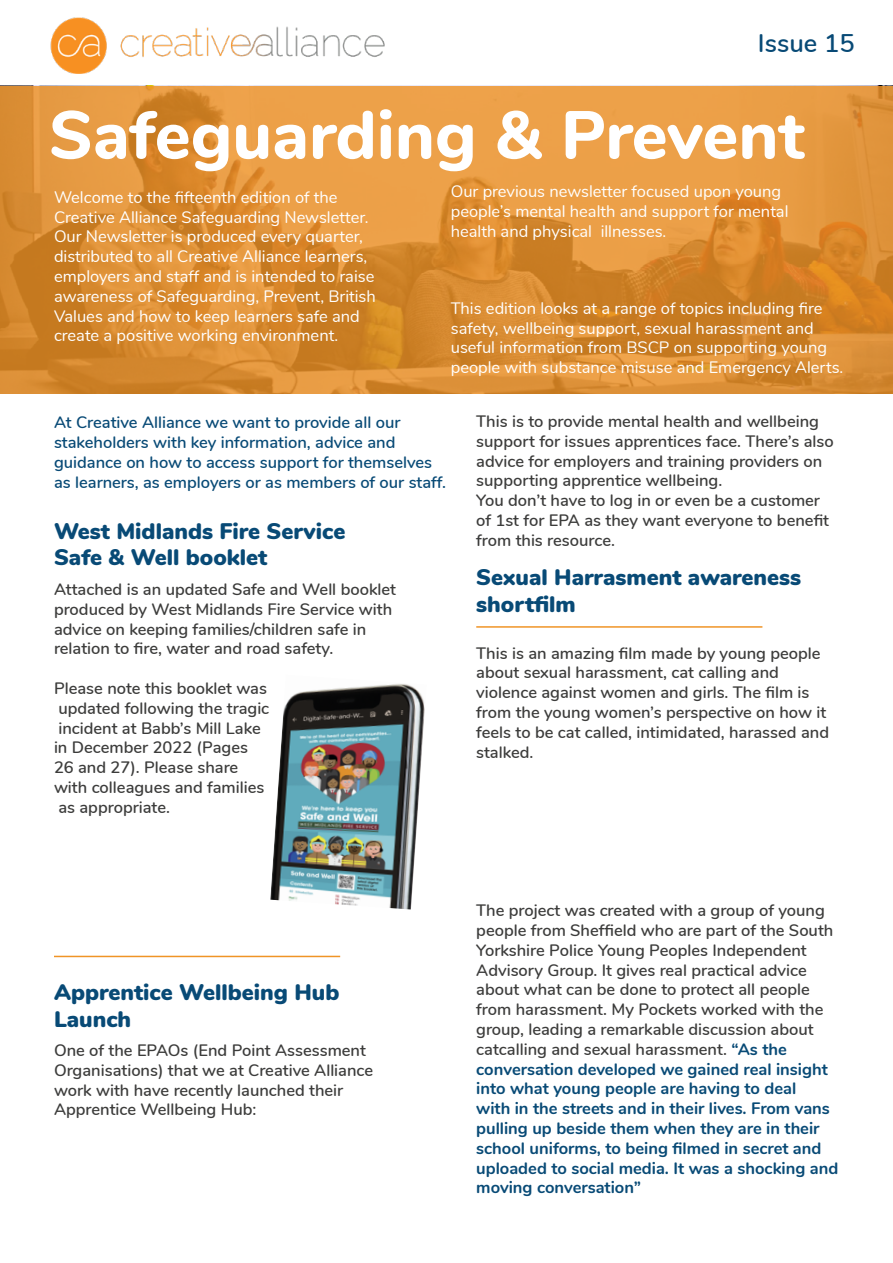
<style>
.page{position:relative;width:893px;height:1263px;background:#fff}
.page>*{position:absolute;margin:0;border:0;box-sizing:border-box;transform-origin:0 0}
.t1{font:800 67.5px "Nunito";color:#fff}
.t2{font:600 25.5px "Nunito";color:#084a76}
.t3{font:900 22.5px/27px "Nunito";color:#084a76}
.t4{font:600 16.5px/19.8px "Nunito";color:#3c3c3b}
.t5{font:16.5px/19.8px "Nunito";color:#fff}
.t6{font:600 16.5px/19.8px "Nunito";color:#084a76}
.s1{font-weight:700;color:#084a76}
</style>
<div class="page">
<svg style="left:0;top:86px;width:893px;height:307px;background:#dd9036"></svg>
<img style="left:50px;top:17px;width:335px;height:56px">
<img style="left:270px;top:684px;width:155px;height:225px">
<hr style="left:54px;top:956px;width:286px;height:1px;background:#f09426">
<hr style="left:476px;top:626px;width:286px;height:2px;background:#f09426">
<h2 class="t2" style="left:758px;top:24px;width:98px">Issue 15</h2>
<h1 class="t1" style="left:49px;top:85px;width:757px">Safeguarding &amp; Prevent</h1>
<p class="t5" style="left:54px;top:186px;width:323px">Welcome to the fifteenth edition of the Creative Alliance Safeguarding Newsletter.<br>Our Newsletter is produced every quarter, distributed to all Creative Alliance learners, employers and staff and is intended to raise awareness of Safeguarding, Prevent, British Values and how to keep learners safe and create a positive working environment.</p>
<p class="t5" style="left:451px;top:181px;width:339px">Our previous newsletter focused upon young people’s mental health and support for mental health and physical illnesses.</p>
<p class="t5" style="left:451px;top:297px;width:394px">This edition looks at a range of topics including fire safety, wellbeing support, sexual harassment and useful information from BSCP on supporting young people with substance misuse and Emergency Alerts.</p>
<p class="t6" style="left:54px;top:412px;width:393px">At Creative Alliance we want to provide all our stakeholders with key information, advice and guidance on how to access support for themselves as learners, as employers or as members of our staff.</p>
<h3 class="t3" style="left:54px;top:517px;width:293px;line-height:25.5px">West Midlands Fire Service<br>Safe &amp; Well booklet</h3>
<p class="t4" style="left:54px;top:578px;width:344px">Attached is an updated Safe and Well booklet produced by West Midlands Fire Service with advice on keeping families/children safe in relation to fire, water and road safety.</p>
<p class="t4" style="left:54px;top:677px;width:217px">Please note this booklet was updated following the tragic incident at Babb’s Mill Lake in December 2022 (Pages<br>26 and 27). Please share with colleagues and families as appropriate.</p>
<p class="t4" style="left:476px;top:410px;width:359px">This is to provide mental health and wellbeing support for issues apprentices face. There’s also advice for employers and training providers on supporting apprentice wellbeing.<br>You don’t have to log in or even be a customer of 1st for EPA as they want everyone to benefit from this resource.</p>
<h3 class="t3" style="left:476px;top:562px;width:326px">Sexual Harrasment awareness shortfilm</h3>
<p class="t4" style="left:476px;top:642px;width:354px">This is an amazing film made by young people about sexual harassment, cat calling and violence against women and girls. The film is from the young women’s perspective on how it feels to be cat called, intimidated, harassed and stalked.</p>
<h3 class="t3" style="left:54px;top:978px;width:287px">Apprentice Wellbeing Hub<br>Launch</h3>
<p class="t4" style="left:54px;top:1039px;width:321px">One of the EPAOs (End Point Assessment Organisations) that we at Creative Alliance work with have recently launched their Apprentice Wellbeing Hub:</p>
<p class="t4" style="left:476px;top:899px;width:364px">The project was created with a group of young people from Sheffield who are part of the South Yorkshire Police Young Peoples Independent Advisory Group. It gives real practical advice about what can be done to protect all people from harassment. My Pockets worked with the group, leading a remarkable discussion about catcalling and sexual harassment. <span class="s1">“As the conversation developed we gained real insight into what young people are having to deal<br>with in the streets and in their lives. From vans pulling up beside them when they are in their school uniforms, to being filmed in secret and uploaded to social media. It was a shocking and moving conversation”</span></p>
</div>
